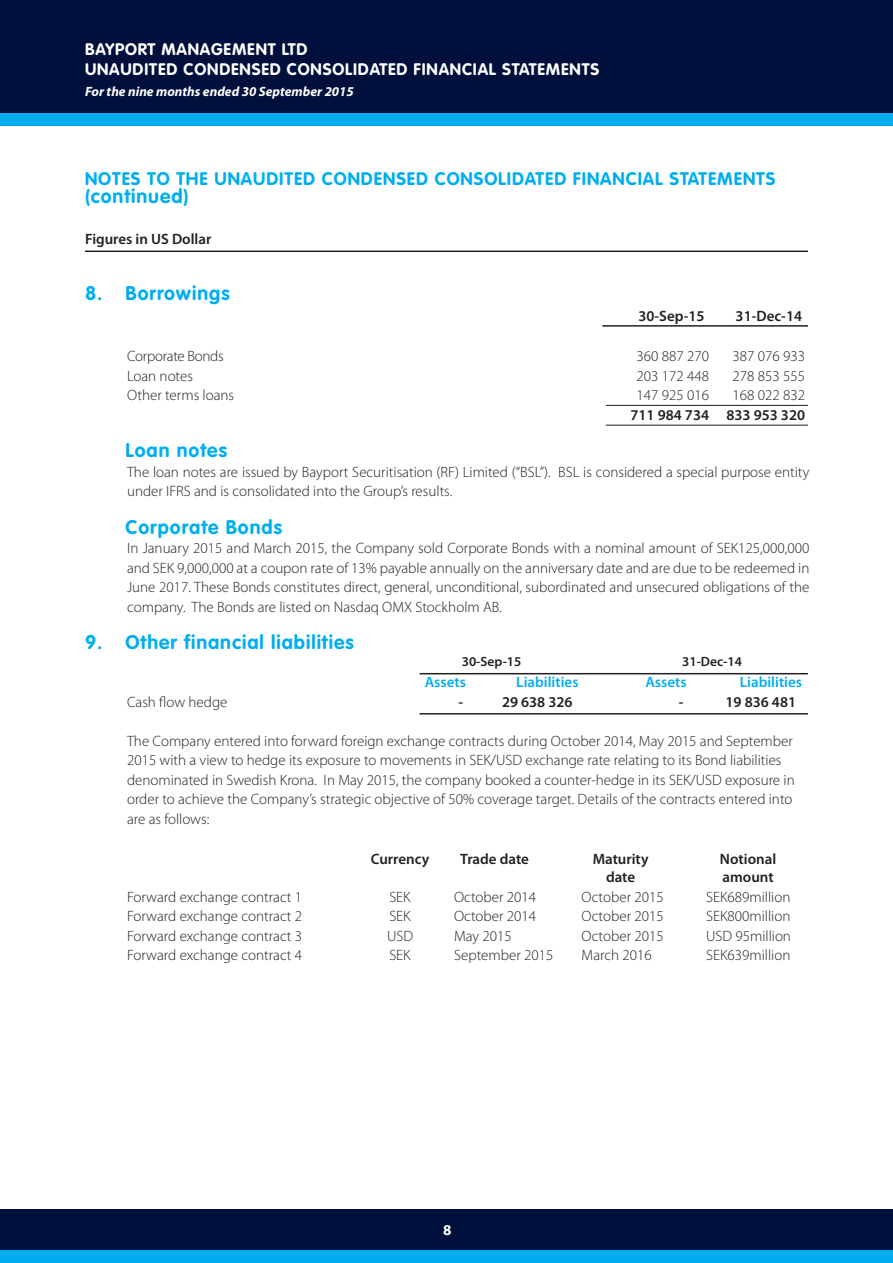
<style>
.page{position:relative;width:893px;height:1263px;background:#fff}
.page>*{position:absolute;margin:0;border:0;box-sizing:border-box;transform-origin:0 0}
.t1{font:700 19.5px "VAG Rounded";letter-spacing:.05em;color:#00aeef}
.t2{font:700 18px "VAG Rounded";letter-spacing:.05em;color:#00aeef}
.t3{font:700 16.5px/19.8px "VAG Rounded";letter-spacing:.05em;color:#fff}
.t4{font:300 15px/19.5px "Myriad Pro";color:#231f20}
.t5{font:600 15px "Myriad Pro";color:#231f20}
.t6{font:600 15px "Myriad Pro";color:#00aeef}
.t7{font:300 15px "Myriad Pro";letter-spacing:-.02em;color:#231f20}
.t8{font:700 15px "Myriad Pro";color:#fff}
.t9{font:italic 700 13.5px "Myriad Pro";color:#fff}
.t10{font:600 13.5px "Myriad Pro";color:#231f20}
</style>
<div class="page">
<div style="left:0;top:0;width:893px;height:114px;background:#00103d"></div>
<div style="left:0;top:113px;width:893px;height:13px;background:#00aeef"></div>
<div style="left:0;top:1209px;width:893px;height:42px;background:#00103d"></div>
<div style="left:0;top:1250px;width:893px;height:13px;background:#00aeef"></div>
<hr style="left:85px;top:251px;width:723px;height:1px;background:#231f20">
<hr style="left:606px;top:405px;width:202px;height:1px;background:#231f20">
<hr style="left:606px;top:425px;width:202px;height:1px;background:#231f20">
<hr style="left:602px;top:325px;width:206px;height:2px;background:#231f20">
<hr style="left:420px;top:673px;width:388px;height:1px;background:#231f20">
<hr style="left:420px;top:713px;width:388px;height:1px;background:#231f20">
<p class="t3" style="left:85px;top:39px;width:516px">BAYPORT MANAGEMENT LTD<br>UNAUDITED CONDENSED CONSOLIDATED FINANCIAL STATEMENTS</p>
<p class="t9" style="left:85px;top:82px;width:270px">For the nine months ended 30 September 2015</p>
<p class="t2" style="left:85px;top:168px;width:692px">NOTES TO THE UNAUDITED CONDENSED CONSOLIDATED FINANCIAL STATEMENTS</p>
<h1 class="t1" style="left:85px;top:185px;width:105px">(continued)</h1>
<p class="t5" style="left:85px;top:230px;width:128px">Figures in US Dollar</p>
<h1 class="t1" style="left:85px;top:281px;width:146px">8. Borrowings</h1>
<p class="t5" style="left:638px;top:307px;width:68px">30-Sep-15</p>
<p class="t5" style="left:736px;top:307px;width:68px">31-Dec-14</p>
<p class="t7" style="left:127px;top:348px;width:98px">Corporate Bonds</p>
<p class="t4" style="left:637px;top:347px;width:74px">360 887 270</p>
<p class="t4" style="left:733px;top:347px;width:74px">387 076 933</p>
<p class="t4" style="left:127px;top:366px;width:68px">Loan notes</p>
<p class="t4" style="left:637px;top:366px;width:74px">203 172 448</p>
<p class="t4" style="left:733px;top:366px;width:74px">278 853 555</p>
<p class="t4" style="left:127px;top:386px;width:109px">Other terms loans</p>
<p class="t4" style="left:637px;top:386px;width:74px">147 925 016</p>
<p class="t4" style="left:733px;top:386px;width:74px">168 022 832</p>
<p class="t5" style="left:630px;top:406px;width:176px">711 984 734 833 953 320</p>
<h1 class="t1" style="left:126px;top:439px;width:103px">Loan notes</h1>
<p class="t4" style="left:127px;top:462px;width:684px">The loan notes are issued by Bayport Securitisation (RF) Limited (“BSL”). BSL is considered a special purpose entity under IFRS and is consolidated into the Group’s results.</p>
<h1 class="t1" style="left:126px;top:515px;width:158px">Corporate Bonds</h1>
<p class="t4" style="left:127px;top:539px;width:684px;text-align:justify">In January 2015 and March 2015, the Company sold Corporate Bonds with a nominal amount of SEK125,000,000 and SEK 9,000,000 at a coupon rate of 13% payable annually on the anniversary date and are due to be redeemed in June 2017. These Bonds constitutes direct, general, unconditional, subordinated and unsecured obligations of the company. The Bonds are listed on Nasdaq OMX Stockholm AB.</p>
<h1 class="t1" style="left:85px;top:631px;width:270px">9. Other financial liabilities</h1>
<p class="t10" style="left:462px;top:654px;width:61px">30-Sep-15</p>
<p class="t10" style="left:682px;top:654px;width:61px">31-Dec-14</p>
<p class="t6" style="left:425px;top:674px;width:43px">Assets</p>
<p class="t6" style="left:516px;top:674px;width:64px">Liabilities</p>
<p class="t6" style="left:645px;top:674px;width:43px">Assets</p>
<p class="t6" style="left:740px;top:674px;width:64px">Liabilities</p>
<p class="t4" style="left:127px;top:692px;width:102px">Cash flow hedge</p>
<p class="t5" style="left:458px;top:693px;width:6px">-</p>
<p class="t5" style="left:502px;top:693px;width:72px">29 638 326</p>
<p class="t5" style="left:679px;top:693px;width:6px">-</p>
<p class="t5" style="left:726px;top:693px;width:72px">19 836 481</p>
<p class="t4" style="left:127px;top:731px;width:669px">The Company entered into forward foreign exchange contracts during October 2014, May 2015 and September 2015 with a view to hedge its exposure to movements in SEK/USD exchange rate relating to its Bond liabilities denominated in Swedish Krona. In May 2015, the company booked a counter-hedge in its SEK/USD exposure in order to achieve the Company’s strategic objective of 50% coverage target. Details of the contracts entered into are as follows:</p>
<p class="t5" style="left:371px;top:851px;width:60px">Currency</p>
<p class="t5" style="left:460px;top:851px;width:70px">Trade date</p>
<p class="t5" style="left:593px;top:851px;width:57px">Maturity</p>
<p class="t5" style="left:720px;top:851px;width:58px">Notional</p>
<p class="t5" style="left:606px;top:869px;width:31px">date</p>
<p class="t5" style="left:722px;top:869px;width:53px">amount</p>
<p class="t4" style="left:127px;top:887px;width:177px">Forward exchange contract 1</p>
<p class="t4" style="left:389px;top:887px;width:23px">SEK</p>
<p class="t4" style="left:454px;top:887px;width:84px">October 2014</p>
<p class="t4" style="left:582px;top:887px;width:84px">October 2015</p>
<p class="t4" style="left:706px;top:887px;width:86px">SEK689million</p>
<p class="t4" style="left:127px;top:907px;width:177px">Forward exchange contract 2</p>
<p class="t4" style="left:389px;top:907px;width:23px">SEK</p>
<p class="t4" style="left:454px;top:907px;width:84px">October 2014</p>
<p class="t4" style="left:582px;top:907px;width:84px">October 2015</p>
<p class="t4" style="left:706px;top:907px;width:86px">SEK800million</p>
<p class="t4" style="left:127px;top:926px;width:177px">Forward exchange contract 3</p>
<p class="t4" style="left:387px;top:926px;width:28px">USD</p>
<p class="t4" style="left:454px;top:926px;width:59px">May 2015</p>
<p class="t4" style="left:582px;top:926px;width:84px">October 2015</p>
<p class="t4" style="left:706px;top:926px;width:86px">USD 95million</p>
<p class="t4" style="left:127px;top:946px;width:177px">Forward exchange contract 4</p>
<p class="t4" style="left:389px;top:946px;width:23px">SEK</p>
<p class="t4" style="left:454px;top:946px;width:101px">September 2015</p>
<p class="t4" style="left:582px;top:946px;width:72px">March 2016</p>
<p class="t4" style="left:706px;top:946px;width:86px">SEK639million</p>
<p class="t8" style="left:443px;top:1220px;width:10px">8</p>
</div>
